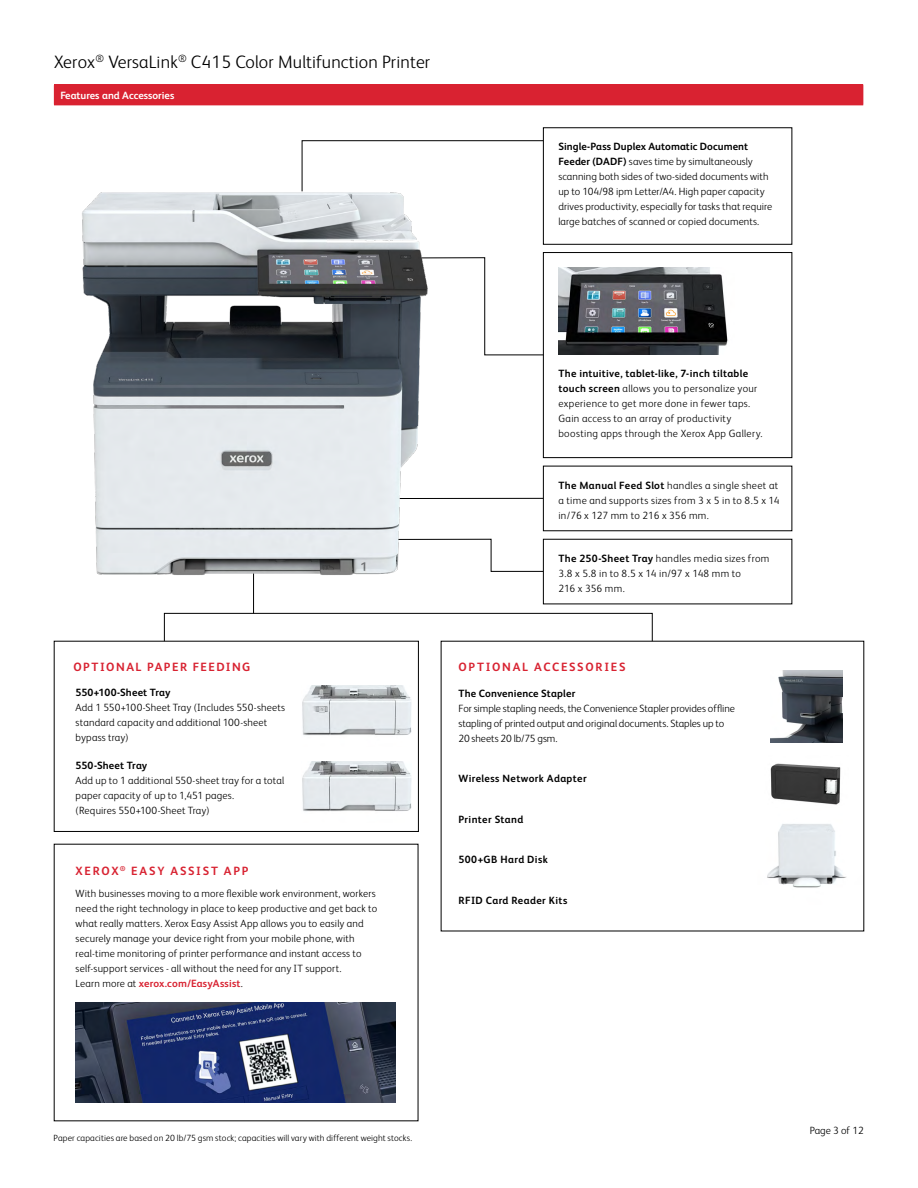
<style>
.page{position:relative;width:918px;height:1188px;background:#fff}
.page>*{position:absolute;margin:0;border:0;box-sizing:border-box;transform-origin:0 0}
.t1{font:300 18px "Xerox Sans";letter-spacing:.01em;color:#000}
.t2{font:700 12px "Xerox Sans";letter-spacing:.135em;color:#d82231}
.t3{font:300 10.5px/15px "Xerox Sans";letter-spacing:.015em;color:#000}
.t4{font:300 10.5px/15px "Xerox Sans";letter-spacing:.035em;color:#000}
.t5{font:700 10.5px "Xerox Sans";letter-spacing:.03em;color:#000}
.t6{font:700 10.5px "Xerox Sans";color:#fff}
.t7{font:300 9px "Xerox Sans";letter-spacing:.01em;color:#000}
.s1{font-weight:700}
.s2{font-weight:700;color:#d82231}
</style>
<div class="page">
<svg style="left:441px;top:641px;width:423px;height:290px"></svg>
<img style="left:750px;top:792px;width:112px;height:113px">
<hr style="left:253px;top:551px;width:1px;height:62px;background:#000">
<div style="left:54px;top:85px;width:809px;height:20px;background:#d92231"></div>
<hr style="left:54px;top:84px;width:809px;height:1px;background:#d92231">
<hr style="left:54px;top:105px;width:809px;height:1px;background:#d92231">
<svg style="left:54px;top:844px;width:364px;height:277px"></svg>
<svg style="left:543px;top:252px;width:249px;height:206px"></svg>
<svg style="left:543px;top:466px;width:249px;height:65px"></svg>
<svg style="left:54px;top:641px;width:365px;height:191px"></svg>
<svg style="left:428px;top:257px;width:116px;height:98px"></svg>
<hr style="left:395px;top:498px;width:148px;height:1px;background:#000">
<svg style="left:428px;top:539px;width:364px;height:65px"></svg>
<div style="left:164px;top:613px;width:488px;height:28px;border:1px solid #000"></div>
<svg style="left:302px;top:127px;width:490px;height:118px"></svg>
<img style="left:770px;top:671px;width:72px;height:71px">
<img style="left:302px;top:685px;width:109px;height:62px">
<img style="left:302px;top:761px;width:109px;height:62px">
<img style="left:559px;top:267px;width:175px;height:88px">
<img style="left:82px;top:186px;width:346px;height:396px">
<img style="left:76px;top:1003px;width:319px;height:100px">
<img style="left:764px;top:756px;width:84px;height:52px">
<h1 class="t1" style="left:54px;top:50px;width:378px">Xerox<sup>®</sup> VersaLink<sup>®</sup> C415 Color Multifunction Printer</h1>
<p class="t6" style="left:60px;top:88px;width:115px">Features and Accessories</p>
<p class="t3" style="left:558px;top:139px;width:215px"><span class="s1">Single-Pass Duplex Automatic Document Feeder (DADF)</span> saves time by simultaneously scanning both sides of two-sided documents with up to 104/98 ipm Letter/A4. High paper capacity drives productivity, especially for tasks that require large batches of scanned or copied documents.</p>
<p class="t4" style="left:558px;top:365px;width:206px"><span class="s1">The intuitive, tablet-like, 7-inch tiltable touch screen</span> allows you to personalize your experience to get more done in fewer taps.<br>Gain access to an array of productivity boosting apps through the Xerox App Gallery.</p>
<p class="t3" style="left:558px;top:478px;width:223px"><span class="s1">The Manual Feed Slot</span> handles a single sheet at a time and supports sizes from 3 x 5 in to 8.5 x 14 in/76 x 127 mm to 216 x 356 mm.</p>
<p class="t3" style="left:558px;top:551px;width:212px"><span class="s1">The 250-Sheet Tray</span> handles media sizes from<br>3.8 x 5.8 in to 8.5 x 14 in/97 x 148 mm to<br>216 x 356 mm.</p>
<p class="t2" style="left:73px;top:658px;width:179px">OPTIONAL PAPER FEEDING</p>
<p class="t2" style="left:458px;top:658px;width:169px">OPTIONAL ACCESSORIES</p>
<p class="t5" style="left:76px;top:686px;width:96px">550+100-Sheet Tray</p>
<p class="t3" style="left:76px;top:700px;width:211px">Add 1 550+100-Sheet Tray (Includes 550-sheets standard capacity and additional 100-sheet bypass tray)</p>
<p class="t5" style="left:76px;top:758px;width:73px">550-Sheet Tray</p>
<p class="t3" style="left:76px;top:773px;width:210px">Add up to 1 additional 550-sheet tray for a total paper capacity of up to 1,451 pages.<br>(Requires 550+100-Sheet Tray)</p>
<p class="t5" style="left:458px;top:686px;width:118px">The Convenience Stapler</p>
<p class="t3" style="left:458px;top:700px;width:278px">For simple stapling needs, the Convenience Stapler provides offline stapling of printed output and original documents. Staples up to<br>20 sheets 20 lb/75 gsm.</p>
<p class="t5" style="left:458px;top:771px;width:130px">Wireless Network Adapter</p>
<p class="t5" style="left:458px;top:812px;width:66px">Printer Stand</p>
<p class="t5" style="left:458px;top:852px;width:91px">500+GB Hard Disk</p>
<p class="t5" style="left:458px;top:893px;width:110px">RFID Card Reader Kits</p>
<p class="t2" style="left:76px;top:863px;width:174px">XEROX<sup>®</sup> EASY ASSIST APP</p>
<p class="t3" style="left:76px;top:885px;width:303px">With businesses moving to a more flexible work environment, workers need the right technology in place to keep productive and get back to what really matters. Xerox Easy Assist App allows you to easily and securely manage your device right from your mobile phone, with real-time monitoring of printer performance and instant access to self-support services - all without the need for any IT support.<br>Learn more at <span class="s2">xerox.com/EasyAssist</span>.</p>
<p class="t7" style="left:54px;top:1132px;width:360px">Paper capacities are based on 20 lb/75 gsm stock; capacities will vary with different weight stocks.</p>
<p class="t3" style="left:810px;top:1122px;width:55px">Page 3 of 12</p>
</div>
